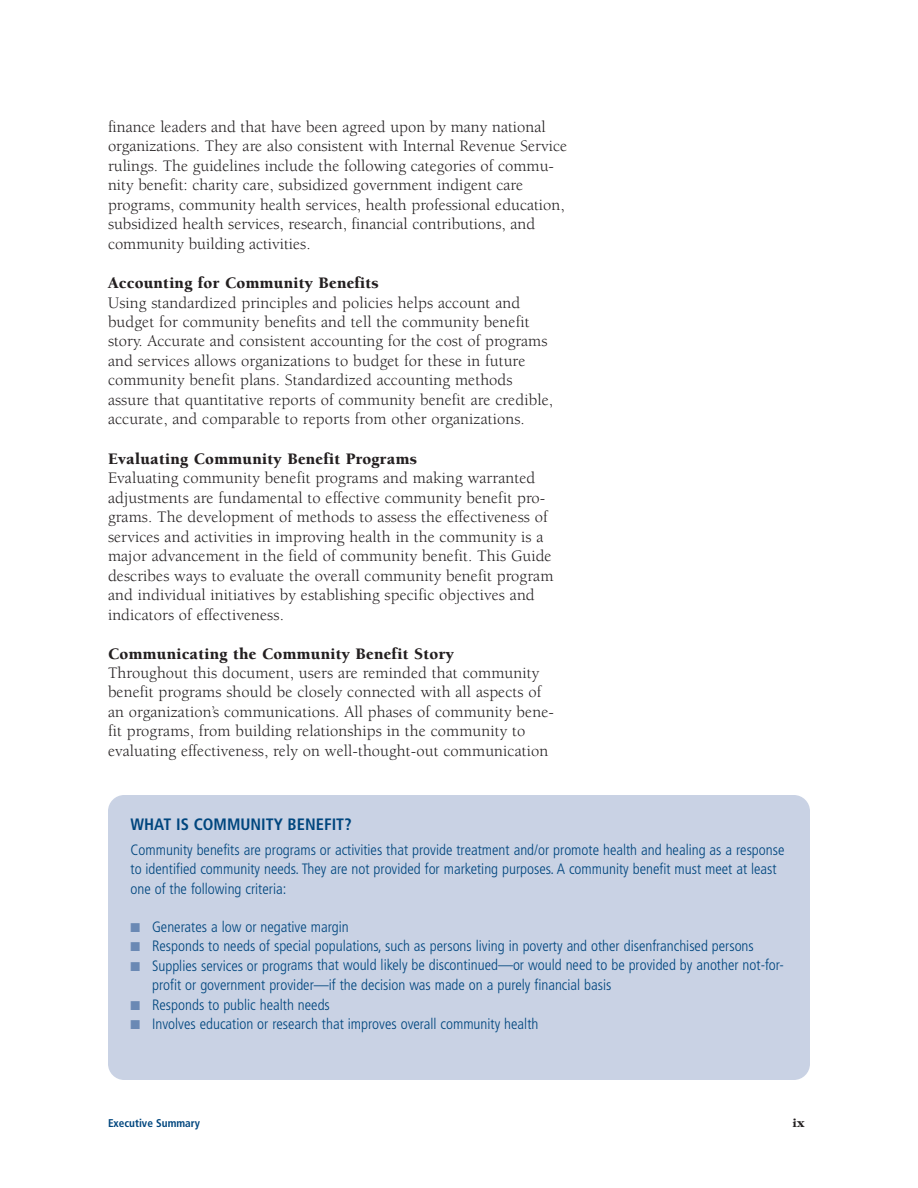
<style>
.page{position:relative;width:918px;height:1188px;background:#fff}
.page>*{position:absolute;margin:0;border:0;box-sizing:border-box;transform-origin:0 0}
.t1{font:16.5px/19.5px "Berkeley";letter-spacing:.005em;color:#231f20}
.t2{font:900 16.5px "Berkeley";letter-spacing:.015em;color:#231f20}
.t3{font:700 condensed 16.5px "Frutiger";color:#00467e}
.t4{font:300 condensed 15px/19.5px "Frutiger";color:#00467e}
.t5{font:700 12.75px "Garamond";color:#231f20}
.t6{font:700 condensed 11.25px "Frutiger";color:#00467e}
.s1{color:#6a89b4}
</style>
<div class="page">
<div style="left:108px;top:795px;width:702px;height:285px;background:#c9d2e4;border-radius:16px"></div>
<p class="t1" style="left:108px;top:118px;width:461px">finance leaders and that have been agreed upon by many national organizations. They are also consistent with Internal Revenue Service rulings. The guidelines include the following categories of commu&shy;nity benefit: charity care, subsidized government indigent care programs, community health services, health professional education, subsidized health services, research, financial contributions, and community building activities.</p>
<p class="t2" style="left:108px;top:276px;width:272px">Accounting for Community Benefits</p>
<p class="t1" style="left:108px;top:294px;width:447px">Using standardized principles and policies helps account and budget for community benefits and tell the community benefit story. Accurate and consistent accounting for the cost of programs and services allows organizations to budget for these in future community benefit plans. Standardized accounting methods assure that quantitative reports of community benefit are credible, accurate, and comparable to reports from other organizations.</p>
<p class="t2" style="left:108px;top:452px;width:311px">Evaluating Community Benefit Programs</p>
<p class="t1" style="left:108px;top:469px;width:447px">Evaluating community benefit programs and making warranted adjustments are fundamental to effective community benefit pro&shy;grams. The development of methods to assess the effectiveness of services and activities in improving health in the community is a major advancement in the field of community benefit. This Guide describes ways to evaluate the overall community benefit program and individual initiatives by establishing specific objectives and indicators of effectiveness.</p>
<p class="t2" style="left:108px;top:647px;width:348px">Communicating the Community Benefit Story</p>
<p class="t1" style="left:108px;top:664px;width:447px">Throughout this document, users are reminded that community benefit programs should be closely connected with all aspects of an organization’s communications. All phases of community bene&shy;fit programs, from building relationships in the community to evaluating effectiveness, rely on well-thought-out communication</p>
<p class="t3" style="left:130px;top:818px;width:223px">WHAT IS COMMUNITY BENEFIT?</p>
<p class="t4" style="left:130px;top:841px;width:656px">Community benefits are programs or activities that provide treatment and/or promote health and healing as a response to identified community needs. They are not provided for marketing purposes. A community benefit must meet at least one of the following criteria:</p>
<p class="t4" style="left:130px;top:918px;width:220px"><span class="s1">■</span> Generates a low or negative margin</p>
<p class="t4" style="left:130px;top:937px;width:625px"><span class="s1">■</span> Responds to needs of special populations, such as persons living in poverty and other disenfranchised persons</p>
<p class="t4" style="left:152px;top:957px;width:633px;text-indent:-22px"><span class="s1">■</span> Supplies services or programs that would likely be discontinued—or would need to be provided by another not-for&shy;profit or government provider—if the decision was made on a purely financial basis</p>
<p class="t4" style="left:130px;top:996px;width:201px"><span class="s1">■</span> Responds to public health needs</p>
<p class="t4" style="left:130px;top:1015px;width:409px"><span class="s1">■</span> Involves education or research that improves overall community health</p>
<p class="t6" style="left:108px;top:1118px;width:93px">Executive Summary</p>
<p class="t5" style="left:793px;top:1115px;width:13px">ix</p>
</div>
